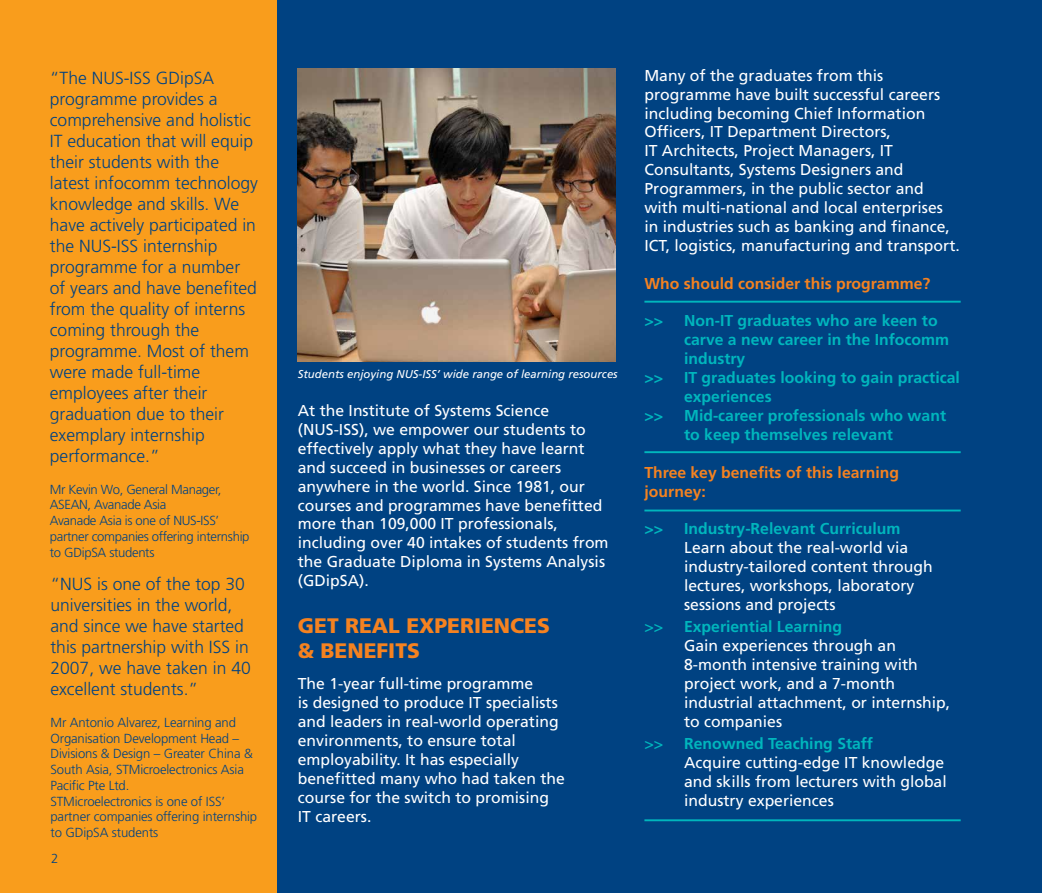
<style>
.page{position:relative;width:1042px;height:893px;background:#fff}
.page>*{position:absolute;margin:0;border:0;box-sizing:border-box;transform-origin:0 0}
.t1{font:900 21px/25.2px "Frutiger LT";color:#f58220}
.t2{font:300 17.5px/21px "Frutiger LT";color:#004282}
.t3{font:15.75px/18.9px "Frutiger LT";color:#fff}
.t4{font:700 15.75px/18.9px "Frutiger LT";color:#00b6bd}
.t5{font:700 15.75px/18.9px "Frutiger LT";color:#f58220}
.t6{font:15.75px "Frutiger LT";color:#00b6bd}
.t7{font:300 13.12px/15.8px "Frutiger LT";letter-spacing:-.01em;color:#004282}
.t8{font:italic 11.38px "Frutiger LT Std";color:#fff}
</style>
<div class="page">
<div style="left:2px;top:0;width:1040px;height:893px;background:#004282"></div>
<div style="left:0;top:0;width:277px;height:893px;background:#f99d1c"></div>
<img style="left:298px;top:69px;width:317px;height:293px">
<hr style="left:644px;top:301px;width:316px;height:2px;background:#00b6bd">
<hr style="left:644px;top:510px;width:316px;height:1px;background:#00b6bd">
<hr style="left:644px;top:819px;width:316px;height:2px;background:#00b6bd">
<hr style="left:644px;top:451px;width:316px;height:2px;background:#00b6bd">
<p class="t2" style="left:50px;top:68px;width:210px">“The NUS-ISS GDipSA programme provides a comprehensive and holistic<br>IT education that will equip their students with the latest infocomm technology knowledge and skills. We have actively participated in the NUS-ISS internship programme for a number of years and have benefited from the quality of interns coming through the programme. Most of them were made full-time employees after their graduation due to their exemplary internship performance.”</p>
<p class="t7" style="left:50px;top:481px;width:201px">Mr Kevin Wo, General Manager,<br>ASEAN, Avanade Asia<br>Avanade Asia is one of NUS-ISS’ partner companies offering internship to GDipSA students</p>
<p class="t2" style="left:50px;top:574px;width:202px">“NUS is one of the top 30 universities in the world, and since we have started this partnership with ISS in<br>2007, we have taken in 40 excellent students.”</p>
<p class="t7" style="left:50px;top:715px;width:208px">Mr Antonio Alvarez, Learning and<br>Organisation Development Head –<br>Divisions &amp; Design – Greater China &amp;<br>South Asia, STMicroelectronics Asia<br>Pacific Pte Ltd.<br>STMicroelectronics is one of ISS’ partner companies offering internship to GDipSA students</p>
<p class="t7" style="left:51px;top:851px;width:9px">2</p>
<p class="t8" style="left:298px;top:367px;width:321px">Students enjoying NUS-ISS’ wide range of learning resources</p>
<p class="t3" style="left:298px;top:401px;width:312px">At the Institute of Systems Science (NUS-ISS), we empower our students to effectively apply what they have learnt and succeed in businesses or careers anywhere in the world. Since 1981, our courses and programmes have benefitted more than 109,000 IT professionals, including over 40 intakes of students from the Graduate Diploma in Systems Analysis (GDipSA).</p>
<h1 class="t1" style="left:298px;top:613px;width:254px">GET REAL EXPERIENCES &amp; BENEFITS</h1>
<p class="t3" style="left:298px;top:675px;width:268px">The 1-year full-time programme<br>is designed to produce IT specialists and leaders in real-world operating environments, to ensure total employability. It has especially benefitted many who had taken the course for the switch to promising<br>IT careers.</p>
<p class="t3" style="left:644px;top:66px;width:317px">Many of the graduates from this programme have built successful careers including becoming Chief Information Officers, IT Department Directors,<br>IT Architects, Project Managers, IT Consultants, Systems Designers and Programmers, in the public sector and with multi-national and local enterprises in industries such as banking and finance, ICT, logistics, manufacturing and transport.</p>
<p class="t5" style="left:644px;top:274px;width:287px">Who should consider this programme?</p>
<p class="t4" style="left:644px;top:312px;width:20px">&gt;&gt;</p>
<p class="t4" style="left:684px;top:312px;width:266px">Non-IT graduates who are keen to carve a new career in the Infocomm industry</p>
<p class="t4" style="left:644px;top:368px;width:20px">&gt;&gt;</p>
<p class="t4" style="left:684px;top:368px;width:277px">IT graduates looking to gain practical experiences</p>
<p class="t4" style="left:644px;top:406px;width:20px">&gt;&gt;</p>
<p class="t4" style="left:684px;top:406px;width:263px">Mid-career professionals who want to keep themselves relevant</p>
<p class="t5" style="left:644px;top:463px;width:256px">Three key benefits of this learning journey:</p>
<p class="t4" style="left:644px;top:519px;width:20px">&gt;&gt;</p>
<p class="t4" style="left:684px;top:519px;width:218px">Industry-Relevant Curriculum</p>
<p class="t3" style="left:684px;top:538px;width:250px">Learn about the real-world via industry-tailored content through lectures, workshops, laboratory sessions and projects</p>
<p class="t6" style="left:644px;top:618px;width:20px">&gt;&gt;</p>
<p class="t4" style="left:684px;top:617px;width:159px">Experiential Learning</p>
<p class="t3" style="left:684px;top:636px;width:268px">Gain experiences through an<br>8-month intensive training with project work, and a 7-month industrial attachment, or internship, to companies</p>
<p class="t6" style="left:644px;top:734px;width:20px">&gt;&gt;</p>
<p class="t4" style="left:684px;top:734px;width:190px">Renowned Teaching Staff</p>
<p class="t3" style="left:684px;top:753px;width:264px">Acquire cutting-edge IT knowledge and skills from lecturers with global industry experiences</p>
</div>
